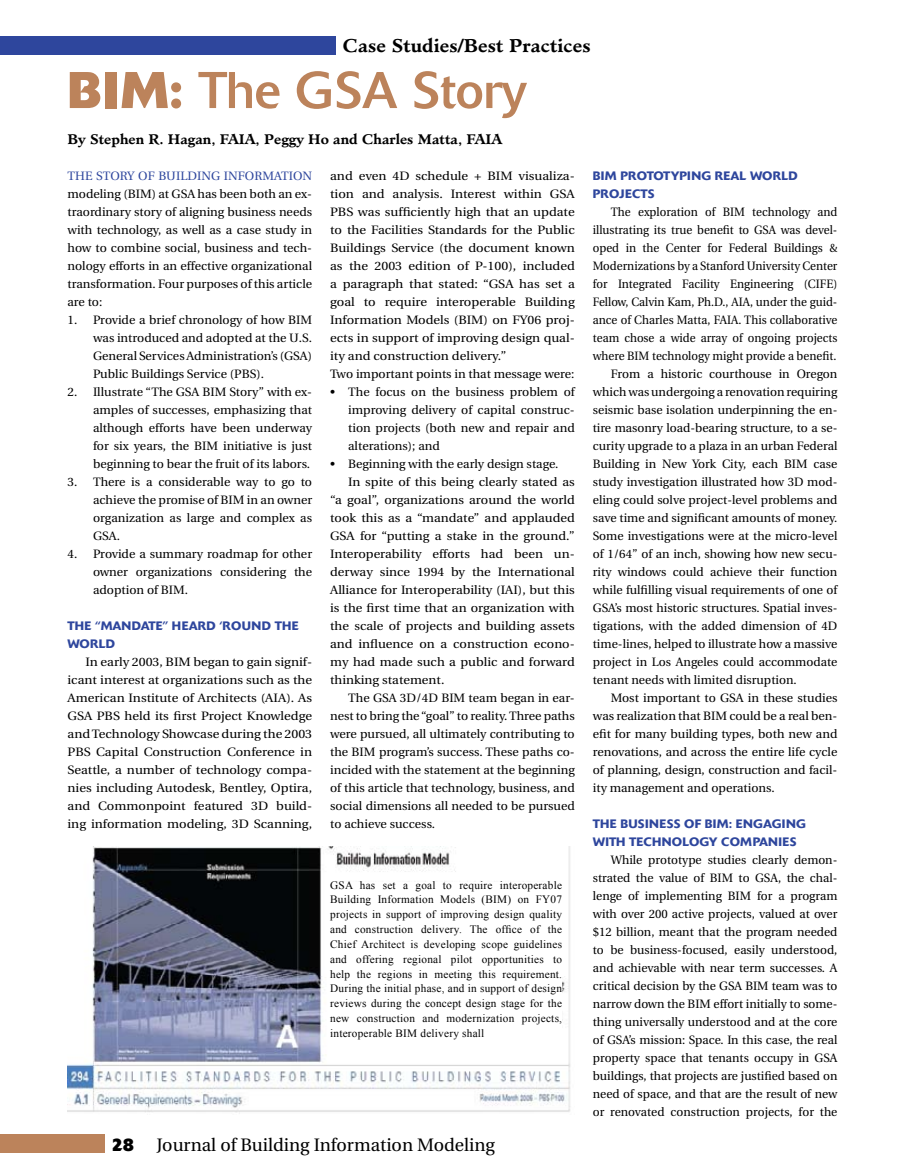
<style>
.page{position:relative;width:905px;height:1175px;background:#fff}
.page>*{position:absolute;margin:0;border:0;box-sizing:border-box;transform-origin:0 0}
.t1{font:51px "Delta";color:#bc835b}
.t2{font:18px "Utopia";color:#000}
.t3{font:700 18px "Minister";color:#000}
.t4{font:700 18px "Delta";color:#000}
.t5{font:700 13.5px "Minister";color:#000}
.t6{font:12.15px/18px "Utopia";color:#000;text-align:justify}
.t7{font:12.15px/18px "Utopia";color:#000;text-align:justify;scale:1.07 1}
.t8{font:12.15px "Utopia";color:#000;scale:1.06 1}
.t9{font:12.15px "Utopia";color:#000;scale:.95 1}
.t10{font:500 12.15px/18px "Delta";letter-spacing:.02em;color:#2e469d}
.t11{font:12.15px "Utopia";color:#2e469d}
.t12{font:11.25px/14.9px "Times New Roman";letter-spacing:.02em;color:#000;text-align:justify}
.s1{font-weight:700}
</style>
<div class="page">
<div style="left:0;top:36px;width:335px;height:18px;background:#2e469d"></div>
<div style="left:0;top:1134px;width:104px;height:18px;background:#bc835b"></div>
<img style="left:68px;top:846px;width:503px;height:267px">
<div style="left:330px;top:882px;width:232px;height:154px;background:#fff"></div>
<h2 class="t3" style="left:343px;top:34px;width:249px">Case Studies/Best Practices</h2>
<h1 class="t1" style="left:68px;top:60px;width:461px"><span class="s1">BIM:</span> The GSA Story</h1>
<p class="t5" style="left:68px;top:131px;width:436px">By Stephen R. Hagan, FAIA, Peggy Ho and Charles Matta, FAIA</p>
<p class="t11" style="left:68px;top:169px;width:38px">The story</p>
<p class="t11" style="left:138px;top:169px;width:29px">of building</p>
<p class="t11" style="left:224px;top:169px;width:9px">information</p>
<p class="t6" style="left:67px;top:185px;width:246px">modeling (BIM) at GSA has been both an ex&shy;traordinary story of aligning business needs with technology, as well as a case study in how to combine social, business and tech&shy;nology efforts in an effective organizational transformation. Four purposes of this article are to:</p>
<p class="t6" style="left:93px;top:311px;width:221px;text-indent:-26px">1. Provide a brief chronology of how BIM was introduced and adopted at the U.S.<br>General Services Administration’s (GSA)<br>Public Buildings Service (PBS).</p>
<p class="t6" style="left:93px;top:383px;width:221px;text-indent:-26px">2. Illustrate “The GSA BIM Story” with ex&shy;amples of successes, emphasizing that although efforts have been underway for six years, the BIM initiative is just beginning to bear the fruit of its labors.</p>
<p class="t6" style="left:93px;top:473px;width:221px;text-indent:-26px">3. There is a considerable way to go to achieve the promise of BIM in an owner organization as large and complex as GSA.</p>
<p class="t6" style="left:93px;top:545px;width:221px;text-indent:-26px">4. Provide a summary roadmap for other owner organizations considering the adoption of BIM.</p>
<p class="t10" style="left:67px;top:617px;width:233px">THE “MANDATE” HEARD ‘ROUND THE<br>WORLD</p>
<p class="t7" style="left:68px;top:653px;width:230px;text-indent:18px">In early 2003, BIM began to gain signif&shy;icant interest at organizations such as the American Institute of Architects (AIA). As GSA PBS held its first Project Knowledge and Technology Showcase during the 2003<br>PBS Capital Construction Conference in Seattle, a number of technology compa&shy;nies including Autodesk, Bentley, Optira, and Commonpoint featured 3D build&shy;ing information modeling, 3D Scanning,</p>
<p class="t7" style="left:330px;top:167px;width:230px;text-align:left">and even 4D schedule + BIM visualiza&shy;tion and analysis. Interest within GSA PBS was sufficiently high that an update to the Facilities Standards for the Public Buildings Service (the document known as the 2003 edition of P-100), included a paragraph that stated: “GSA has set a goal to require interoperable Building Information Models (BIM) on FY06 proj&shy;ects in support of improving design qual&shy;ity and construction delivery.”<br>Two important points in that message were:</p>
<p class="t6" style="left:348px;top:383px;width:228px;text-indent:-18px">• The focus on the business problem of improving delivery of capital construc&shy;tion projects (both new and repair and alterations); and</p>
<p class="t6" style="left:330px;top:455px;width:230px">• Beginning with the early design stage.</p>
<p class="t8" style="left:348px;top:475px;width:215px">In spite of this being clearly stated as</p>
<p class="t8" style="left:330px;top:493px;width:232px">“a goal”, organizations around the world</p>
<p class="t8" style="left:330px;top:511px;width:232px">took this as a “mandate” and applauded</p>
<p class="t8" style="left:330px;top:529px;width:232px">GSA for “putting a stake in the ground.”</p>
<p class="t8" style="left:330px;top:547px;width:232px">Interoperability efforts had been un-</p>
<p class="t8" style="left:330px;top:565px;width:232px">derway since 1994 by the International</p>
<p class="t8" style="left:330px;top:583px;width:232px">Alliance for Interoperability (IAI), but this</p>
<p class="t8" style="left:330px;top:601px;width:232px">is the first time that an organization with</p>
<p class="t8" style="left:330px;top:619px;width:232px">the scale of projects and building assets</p>
<p class="t8" style="left:330px;top:637px;width:232px">and influence on a construction econo-</p>
<p class="t8" style="left:330px;top:655px;width:232px">my had made such a public and forward</p>
<p class="t8" style="left:330px;top:673px;width:109px">thinking statement.</p>
<p class="t6" style="left:348px;top:689px;width:228px">The GSA 3D/4D BIM team began in ear-</p>
<p class="t6" style="left:330px;top:707px;width:246px">nest to bring the “goal” to reality. Three paths</p>
<p class="t6" style="left:330px;top:725px;width:246px">were pursued, all ultimately contributing to</p>
<p class="t6" style="left:330px;top:743px;width:246px">the BIM program’s success. These paths co-</p>
<p class="t6" style="left:330px;top:761px;width:246px">incided with the statement at the beginning</p>
<p class="t6" style="left:330px;top:779px;width:246px">of this article that technology, business, and</p>
<p class="t6" style="left:330px;top:797px;width:246px">social dimensions all needed to be pursued</p>
<p class="t6" style="left:330px;top:815px;width:106px">to achieve success.</p>
<p class="t12" style="left:330px;top:877px;width:233px">GSA has set a goal to require interoperable Building Information Models (BIM) on FY07 projects in support of improving design quality and construction delivery. The office of the Chief Architect is developing scope guidelines and offering regional pilot opportunities to help the regions in meeting this requirement.<br>During the initial phase, and in support of design reviews during the concept design stage for the new construction and modernization projects, interoperable BIM delivery shall</p>
<h2 class="t4" style="left:112px;top:1133px;width:24px">28</h2>
<h2 class="t2" style="left:156px;top:1134px;width:340px">Journal of Building Information Modeling</h2>
<p class="t10" style="left:592px;top:167px;width:204px">BIM PROTOTYPING REAL WORLD<br>PROJECTS</p>
<p class="t9" style="left:610px;top:205px;width:240px">The exploration of BIM technology and</p>
<p class="t9" style="left:592px;top:223px;width:259px">illustrating its true benefit to GSA was devel-</p>
<p class="t9" style="left:592px;top:241px;width:259px">oped in the Center for Federal Buildings &amp;</p>
<p class="t9" style="left:592px;top:259px;width:259px">Modernizations by a Stanford University Center</p>
<p class="t9" style="left:592px;top:277px;width:259px">for Integrated Facility Engineering (CIFE)</p>
<p class="t9" style="left:592px;top:295px;width:259px">Fellow, Calvin Kam, Ph.D., AIA, under the guid-</p>
<p class="t9" style="left:592px;top:313px;width:259px">ance of Charles Matta, FAIA. This collaborative</p>
<p class="t9" style="left:592px;top:331px;width:259px">team chose a wide array of ongoing projects</p>
<p class="t9" style="left:592px;top:349px;width:258px">where BIM technology might provide a benefit.</p>
<p class="t6" style="left:610px;top:365px;width:228px">From a historic courthouse in Oregon</p>
<p class="t6" style="left:593px;top:383px;width:246px">which was undergoing a renovation requiring</p>
<p class="t6" style="left:593px;top:401px;width:246px">seismic base isolation underpinning the en-</p>
<p class="t6" style="left:593px;top:419px;width:246px">tire masonry load-bearing structure, to a se-</p>
<p class="t6" style="left:593px;top:437px;width:246px">curity upgrade to a plaza in an urban Federal</p>
<p class="t6" style="left:593px;top:455px;width:246px">Building in New York City, each BIM case</p>
<p class="t6" style="left:593px;top:473px;width:246px">study investigation illustrated how 3D mod-</p>
<p class="t6" style="left:593px;top:491px;width:246px">eling could solve project-level problems and</p>
<p class="t6" style="left:593px;top:509px;width:246px">save time and significant amounts of money.</p>
<p class="t6" style="left:593px;top:527px;width:246px">Some investigations were at the micro-level</p>
<p class="t6" style="left:593px;top:545px;width:246px">of 1/64” of an inch, showing how new secu-</p>
<p class="t6" style="left:593px;top:563px;width:246px">rity windows could achieve their function</p>
<p class="t6" style="left:593px;top:581px;width:246px">while fulfilling visual requirements of one of</p>
<p class="t6" style="left:593px;top:599px;width:246px">GSA’s most historic structures. Spatial inves-</p>
<p class="t6" style="left:593px;top:617px;width:246px">tigations, with the added dimension of 4D</p>
<p class="t6" style="left:593px;top:635px;width:246px">time-lines, helped to illustrate how a massive</p>
<p class="t6" style="left:593px;top:653px;width:246px">project in Los Angeles could accommodate</p>
<p class="t6" style="left:593px;top:671px;width:205px">tenant needs with limited disruption.</p>
<p class="t6" style="left:610px;top:689px;width:228px">Most important to GSA in these studies</p>
<p class="t6" style="left:593px;top:707px;width:246px">was realization that BIM could be a real ben-</p>
<p class="t6" style="left:593px;top:725px;width:246px">efit for many building types, both new and</p>
<p class="t6" style="left:593px;top:743px;width:246px">renovations, and across the entire life cycle</p>
<p class="t6" style="left:593px;top:761px;width:246px">of planning, design, construction and facil-</p>
<p class="t6" style="left:593px;top:779px;width:183px">ity management and operations.</p>
<p class="t10" style="left:593px;top:815px;width:214px">THE BUSINESS OF BIM: ENGAGING<br>WITH TECHNOLOGY COMPANIES</p>
<p class="t6" style="left:592px;top:851px;width:246px;text-indent:18px">While prototype studies clearly demon&shy;strated the value of BIM to GSA, the chal&shy;lenge of implementing BIM for a program with over 200 active projects, valued at over $12 billion, meant that the program needed to be business-focused, easily understood, and achievable with near term successes. A critical decision by the GSA BIM team was to narrow down the BIM effort initially to some&shy;thing universally understood and at the core of GSA’s mission: Space. In this case, the real property space that tenants occupy in GSA buildings, that projects are justified based on need of space, and that are the result of new or renovated construction projects, for the</p>
</div>
